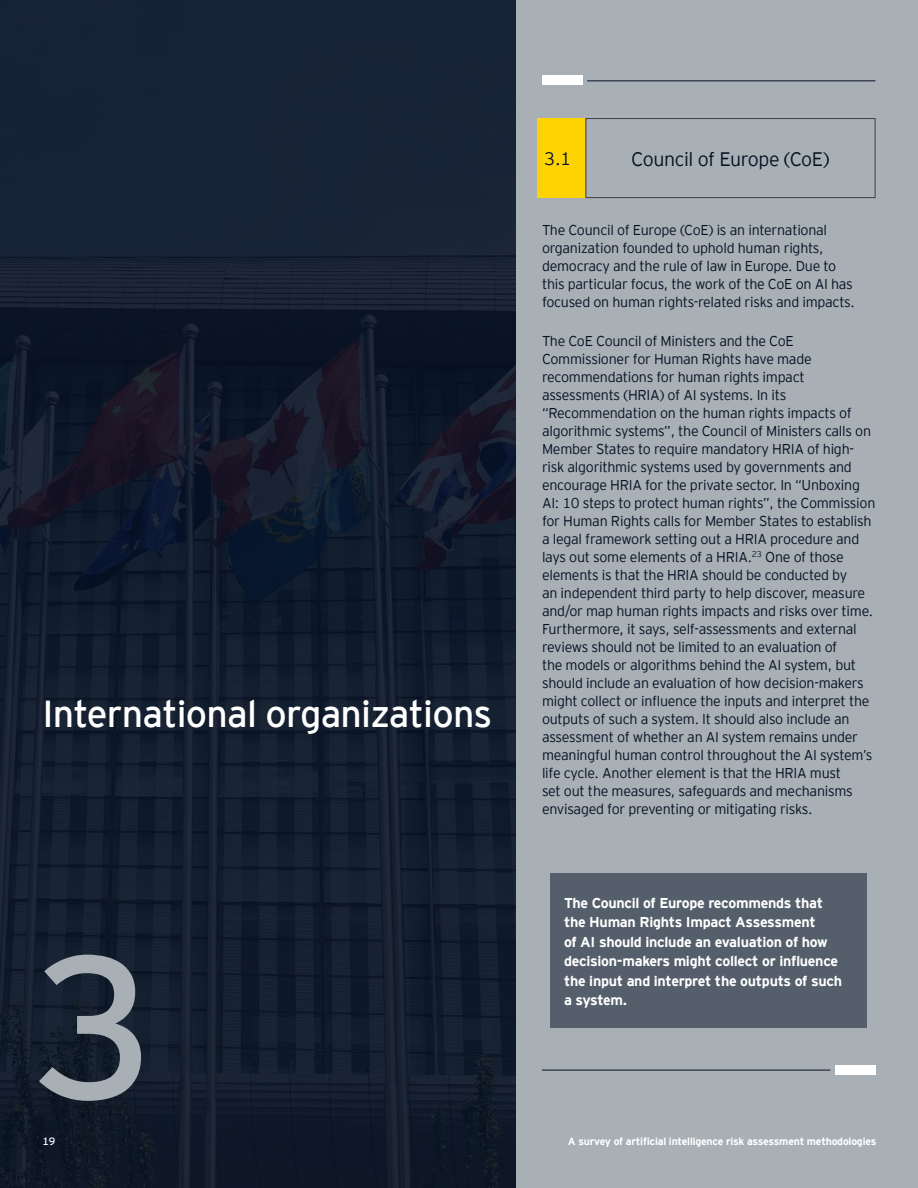
<style>
.page{position:relative;width:918px;height:1188px;background:#fff}
.page>*{position:absolute;margin:0;border:0;box-sizing:border-box;transform-origin:0 0}
.t1{font:300 202.5px "EY Interstate";color:#a8b0b6}
.Body_copy{font:37.5px "EY Interstate";letter-spacing:-.02em;color:#fff}
.t2{font:300 19.5px "EY Interstate";letter-spacing:-.02em;color:#071224}
.t3{font:300 18px "EY Interstate";color:#071224}
.t4{font:300 14.25px/18px "EY Interstate";letter-spacing:-.02em;color:#071224}
.t5{font:700 14.25px/19.5px "EY Interstate";letter-spacing:-.02em;color:#fff}
.t6{font:700 10.5px "EY Interstate";letter-spacing:-.02em;color:#fff}
.t7{font:10.5px "EY Interstate";color:#fff}
</style>
<div class="page">
<div style="left:289px;top:0;width:629px;height:1188px;background:#a8b0b6"></div>
<div style="left:542px;top:76px;width:40px;height:9px;background:#fff"></div>
<hr style="left:587px;top:80px;width:288px;height:1px;background:#071224">
<div style="left:0;top:0;width:516px;height:1188px;background:linear-gradient(to right,#131e2e,#131e2f)"></div>
<div style="left:835px;top:1066px;width:40px;height:9px;background:#fff"></div>
<hr style="left:542px;top:1070px;width:288px;height:1px;background:#071224">
<div style="left:586px;top:118px;width:289px;height:80px;border:1px solid #3e3e3f"></div>
<div style="left:538px;top:118px;width:47px;height:80px;background:#fed304"></div>
<div style="left:551px;top:874px;width:316px;height:154px;background:#545f6b"></div>
<p class="Body_copy" style="left:43px;top:687px;width:451px">International organizations</p>
<p class="t1" style="left:30px;top:883px;width:127px">3</p>
<p class="t3" style="left:544px;top:146px;width:29px">3.1</p>
<p class="t2" style="left:631px;top:145px;width:200px">Council of Europe (CoE)</p>
<p class="t4" style="left:542px;top:220px;width:314px">The Council of Europe (CoE) is an international organization founded to uphold human rights, democracy and the rule of law in Europe. Due to this particular focus, the work of the CoE on AI has focused on human rights-related risks and impacts.</p>
<p class="t4" style="left:542px;top:331px;width:335px">The CoE Council of Ministers and the CoE Commissioner for Human Rights have made recommendations for human rights impact assessments (HRIA) of AI systems. In its “Recommendation on the human rights impacts of algorithmic systems”, the Council of Ministers calls on Member States to require mandatory HRIA of high&shy;risk algorithmic systems used by governments and encourage HRIA for the private sector. In “Unboxing AI: 10 steps to protect human rights”, the Commission for Human Rights calls for Member States to establish a legal framework setting out a HRIA procedure and lays out some elements of a HRIA.<sup>23</sup> One of those elements is that the HRIA should be conducted by<br>an independent third party to help discover, measure and/or map human rights impacts and risks over time.<br>Furthermore, it says, self-assessments and external reviews should not be limited to an evaluation of<br>the models or algorithms behind the AI system, but should include an evaluation of how decision-makers might collect or influence the inputs and interpret the outputs of such a system. It should also include an assessment of whether an AI system remains under meaningful human control throughout the AI system’s life cycle. Another element is that the HRIA must<br>set out the measures, safeguards and mechanisms envisaged for preventing or mitigating risks.</p>
<p class="t5" style="left:564px;top:892px;width:280px">The Council of Europe recommends that the Human Rights Impact Assessment<br>of AI should include an evaluation of how decision-makers might collect or influence the input and interpret the outputs of such a system.</p>
<p class="t7" style="left:43px;top:1133px;width:14px">19</p>
<p class="t6" style="left:568px;top:1133px;width:310px">A survey of artificial intelligence risk assessment methodologies</p>
</div>
